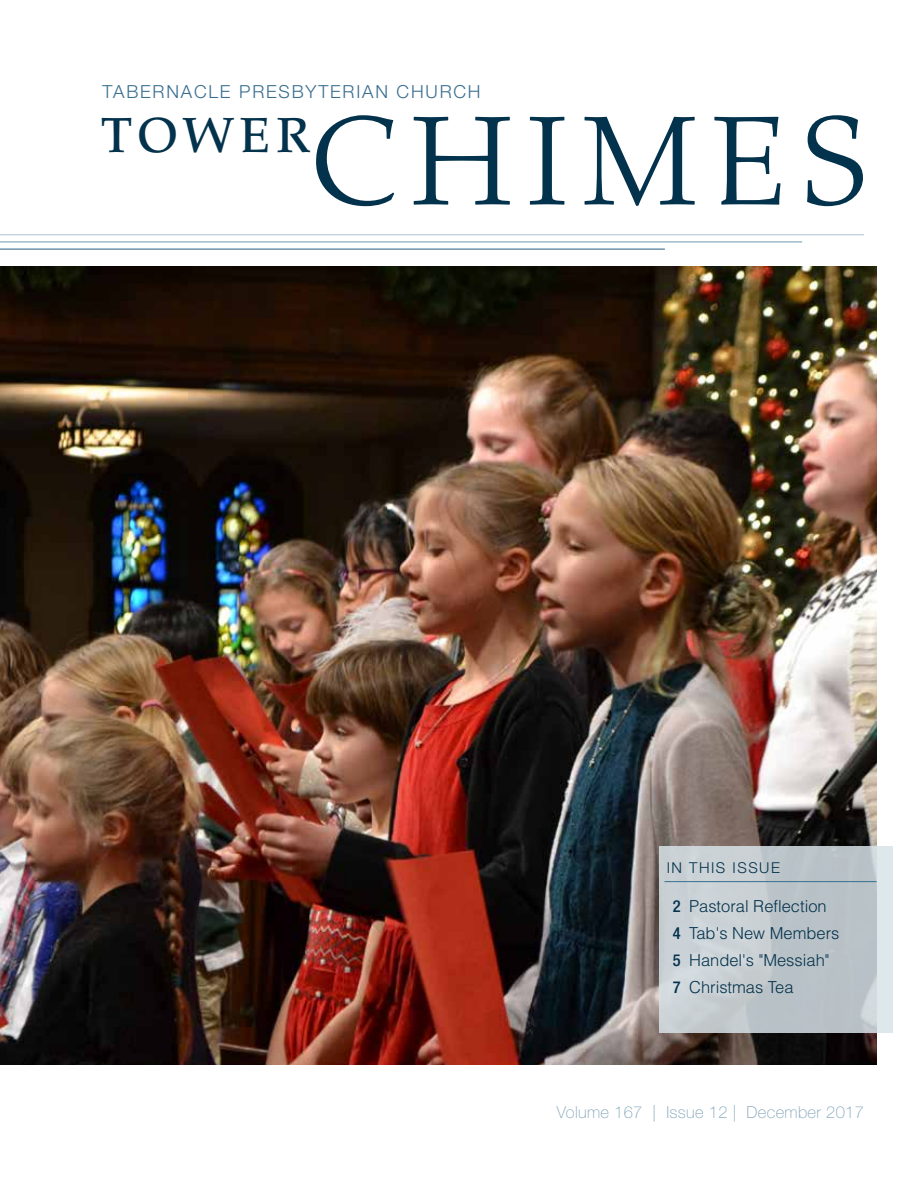
<style>
.page{position:relative;width:918px;height:1188px;background:#fff}
.page>*{position:absolute;margin:0;border:0;box-sizing:border-box;transform-origin:0 0}
.t1{font:300 126.45px "Palatino LT Std";letter-spacing:.12em;color:#03324c}
.t2{font:500 49.2px "Palatino LT Std";letter-spacing:.11em;color:#03324c}
.t3{font:300 18px "Helvetica Neue LT Std";letter-spacing:.1em;color:#396e8f}
.t4{font:300 16.5px/27px "Helvetica LT Std";color:#03324c}
.t5{font:100 16.5px "Helvetica Neue LT Std";letter-spacing:.02em;color:#7ea2b7}
.t6{font:500 condensed 16.5px/27px "Helvetica Neue LT Std";color:#03324c;text-align:justify}
.t7{font:300 15px "Helvetica Neue LT Std";letter-spacing:.1em;color:#03324c}
</style>
<div class="page">
<hr style="left:0;top:249px;width:665px;height:1px;background:#396e8f">
<hr style="left:0;top:241px;width:802px;height:1px;background:#7ea2b7">
<hr style="left:0;top:234px;width:864px;height:1px;background:#b9c7d4">
<img style="left:0;top:267px;width:877px;height:797px">
<svg style="left:659px;top:846px;width:234px;height:186px;background:#c3cbd0"></svg>
<hr style="left:665px;top:881px;width:212px;height:1px;background:#396e8f">
<p class="t3" style="left:103px;top:81px;width:380px">TABERNACLE PRESBYTERIAN CHURCH</p>
<h1 class="t1" style="left:310px;top:88px;width:562px">CHIMES</h1>
<h2 class="t2" style="left:101px;top:106px;width:210px">TOWER</h2>
<p class="t7" style="left:667px;top:859px;width:115px">IN THIS ISSUE</p>
<p class="t6" style="left:673px;top:892px;width:9px">2<br>4<br>5<br>7</p>
<p class="t4" style="left:689px;top:892px;width:152px">Pastoral Reflection<br>Tab's New Members<br>Handel's "Messiah"<br>Christmas Tea</p>
<p class="t5" style="left:557px;top:1103px;width:309px">Volume 167 | Issue 12 | December 2017</p>
</div>
